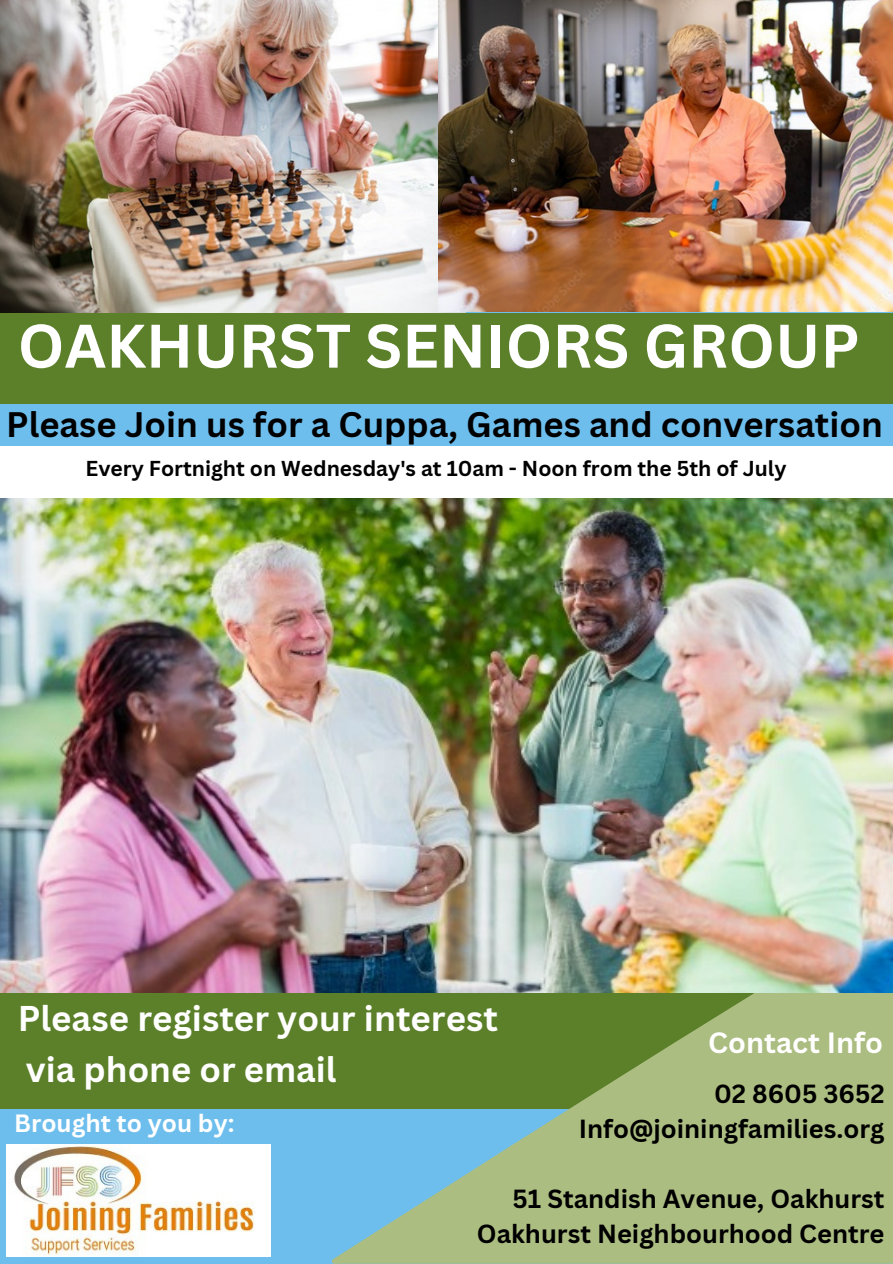
<style>
.page{position:relative;width:893px;height:1264px;background:#fff}
.page>*{position:absolute;margin:0;border:0;box-sizing:border-box;transform-origin:0 0}
.t1{font:700 60px "Canva Sans";color:#fff}
.t2{font:700 34.8px "Canva Sans";color:#fff}
.t3{font:700 34.5px "Canva Sans";color:#000}
.t4{font:700 34.5px "Canva Sans";color:#fff}
.t5{font:700 28.5px "Canva Sans";color:#fff}
.t6{font:700 25.5px/34.8px "Canva Sans";color:#000;text-align:right}
.t7{font:700 24.3px "Canva Sans";color:#fff}
.t8{font:700 21px "Canva Sans";color:#000}
</style>
<div class="page">
<div style="left:0;top:0;width:892px;height:1263px;background:#6dbeed"></div>
<div style="left:0;top:993px;width:892px;height:115px;background:#5c802a"></div>
<svg style="left:332px;top:992px;width:560px;height:271px;fill:#acbd81"></svg>
<img style="left:0;top:0;width:465px;height:313px">
<img style="left:439px;top:0;width:453px;height:312px">
<img style="left:0;top:498px;width:892px;height:494px">
<div style="left:0;top:313px;width:892px;height:90px;background:#5c802a"></div>
<div style="left:0;top:446px;width:892px;height:52px;background:#fff"></div>
<img style="left:6px;top:1144px;width:265px;height:112px">
<p class="t1" style="left:18px;top:303px;width:843px">OAKHURST SENIORS GROUP</p>
<h3 class="t3" style="left:6px;top:400px;width:878px">Please Join us for a Cuppa, Games and conversation</h3>
<p class="t8" style="left:86px;top:453px;width:702px">Every Fortnight on Wednesday's at 10am - Noon from the 5th of July</p>
<h4 class="t2" style="left:18px;top:993px;width:481px">Please register your interest</h4>
<h2 class="t4" style="left:26px;top:1044px;width:312px">via phone or email</h2>
<p class="t7" style="left:14px;top:1105px;width:222px">Brought to you by:</p>
<h2 class="t5" style="left:708px;top:1022px;width:176px">Contact Info</h2>
<h4 class="t6" style="left:578px;top:1075px;width:307px">02 8605 3652<br>Info@joiningfamilies.org</h4>
<h4 class="t6" style="left:477px;top:1180px;width:409px">51 Standish Avenue, Oakhurst<br>Oakhurst Neighbourhood Centre</h4>
</div>
